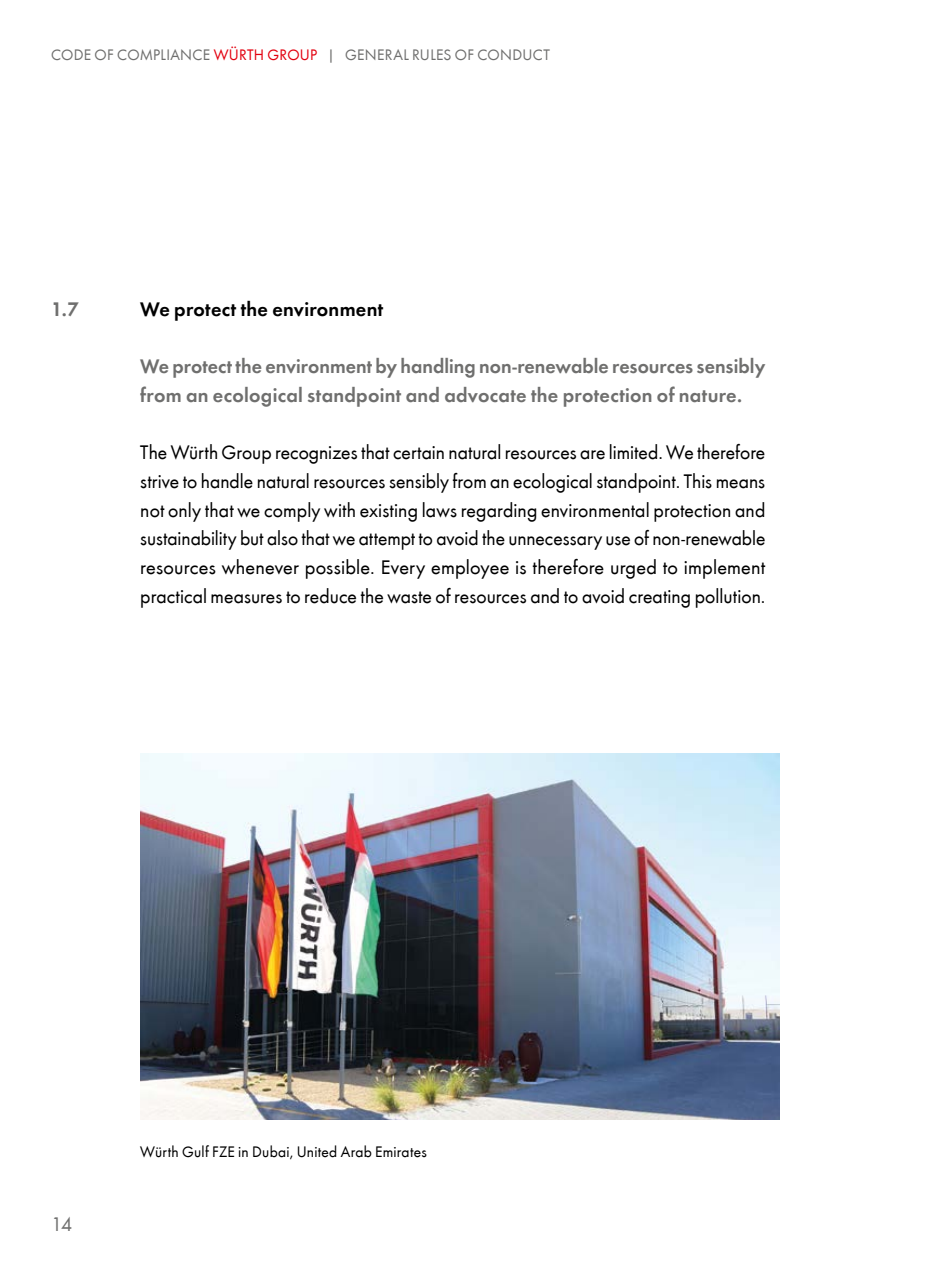
<style>
.page{position:relative;width:944px;height:1276px;background:#fff}
.page>*{position:absolute;margin:0;border:0;box-sizing:border-box;transform-origin:0 0}
.t1{font:20.25px/28.8px "Wuerth";letter-spacing:.005em;color:#000;text-align:justify}
.t2{font:600 20.25px/28.8px "Wuerth";letter-spacing:.005em;color:#6f6f6e}
.t3{font:600 20.25px "Wuerth";letter-spacing:.015em;color:#000}
.t4{font:20.25px "Wuerth";color:#6f6f6e}
.t5{font:15.75px "Wuerth";letter-spacing:.02em;color:#6f6f6e}
.t6{font:15.75px "Wuerth";letter-spacing:.015em;color:#000}
.s1{color:#e3000f}
</style>
<div class="page">
<img style="left:140px;top:754px;width:639px;height:365px">
<p class="t5" style="left:51px;top:44px;width:500px">CODE OF COMPLIANCE <span class="s1">WÜRTH GROUP</span> | GENERAL RULES OF CONDUCT</p>
<p class="t2" style="left:51px;top:293px;width:29px">1.7</p>
<p class="t3" style="left:140px;top:294px;width:245px">We protect the environment</p>
<p class="t2" style="left:140px;top:350px;width:626px">We protect the environment by handling non-renewable resources sensibly from an ecological standpoint and advocate the protection of nature.</p>
<p class="t1" style="left:140px;top:437px;width:627px">The Würth Group recognizes that certain natural resources are limited. We therefore strive to handle natural resources sensibly from an ecological standpoint. This means not only that we comply with existing laws regarding environmental protection and sustainability but also that we attempt to avoid the unnecessary use of non-renewable resources whenever possible. Every employee is therefore urged to implement practical measures to reduce the waste of resources and to avoid creating pollution.</p>
<p class="t4" style="left:51px;top:1210px;width:23px">14</p>
<p class="t6" style="left:140px;top:1140px;width:288px">Würth Gulf FZE in Dubai, United Arab Emirates</p>
</div>
